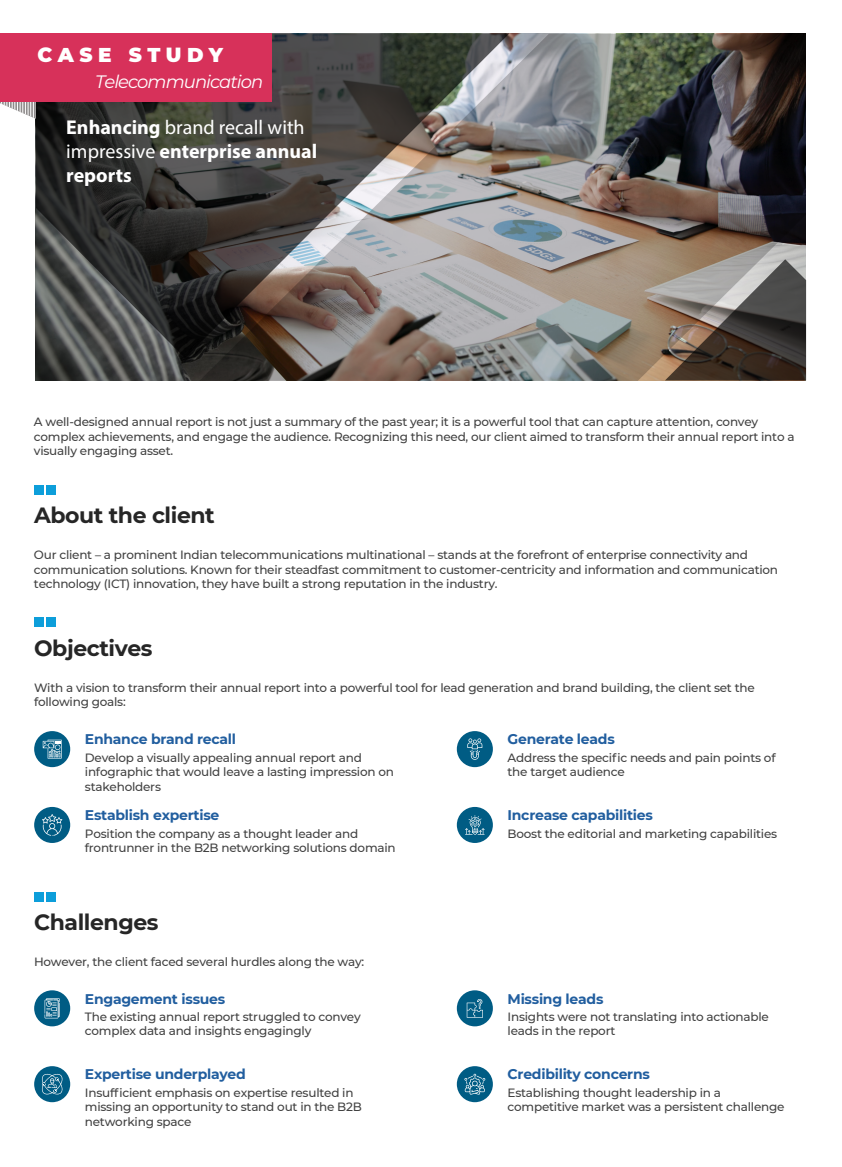
<style>
.page{position:relative;width:842px;height:1167px;background:#fff}
.page>*{position:absolute;margin:0;border:0;box-sizing:border-box;transform-origin:0 0}
.t1{font:700 22px "Montserrat";letter-spacing:-.02em;color:#262626}
.t2{font:700 20px/24px "Myriad Pro";color:#fff}
.t3{font:900 20px "Montserrat";letter-spacing:.27em;color:#fff}
.t4{font:italic 18px "Montserrat";letter-spacing:-.055em;color:#fff}
.t5{font:700 14px "Montserrat";letter-spacing:-.02em;color:#215e9f}
.t6{font:500 12px/14.4px "Montserrat";letter-spacing:-.02em;color:#414141}
.s1{font-weight:400}
</style>
<div class="page">
<svg style="left:36px;top:33px;width:474px;height:325px;background:#383937"></svg>
<img style="left:199px;top:34px;width:607px;height:347px">
<svg style="left:0;top:102px;width:36px;height:17px"></svg>
<hr style="left:36px;top:81px;width:1px;height:38px;background:#fff">
<hr style="left:33px;top:81px;width:1px;height:38px;background:#fff">
<hr style="left:30px;top:81px;width:1px;height:38px;background:#fff">
<hr style="left:28px;top:81px;width:1px;height:38px;background:#fff">
<hr style="left:25px;top:81px;width:1px;height:38px;background:#fff">
<hr style="left:23px;top:81px;width:1px;height:38px;background:#fff">
<hr style="left:20px;top:81px;width:1px;height:38px;background:#fff">
<hr style="left:17px;top:81px;width:1px;height:38px;background:#fff">
<hr style="left:15px;top:81px;width:1px;height:38px;background:#fff">
<hr style="left:12px;top:81px;width:1px;height:38px;background:#fff">
<hr style="left:1px;top:81px;width:1px;height:38px;background:#fff">
<hr style="left:4px;top:81px;width:1px;height:38px;background:#fff">
<hr style="left:7px;top:81px;width:1px;height:38px;background:#fff">
<hr style="left:9px;top:81px;width:1px;height:38px;background:#fff">
<svg style="left:665px;top:259px;width:141px;height:121px;background:#6a6159"></svg>
<div style="left:0;top:33px;width:271px;height:69px;background:#d7315a"></div>
<div style="left:34px;top:485px;width:10px;height:10px;background:#0d9eda"></div>
<div style="left:46px;top:485px;width:10px;height:10px;background:#0d9eda"></div>
<div style="left:34px;top:617px;width:10px;height:10px;background:#0d9eda"></div>
<div style="left:46px;top:617px;width:10px;height:10px;background:#0d9eda"></div>
<div style="left:34px;top:731px;width:36px;height:36px;background:#005c84;border-radius:50%"></div>
<div style="left:34px;top:807px;width:36px;height:36px;background:#005c84;border-radius:50%"></div>
<div style="left:457px;top:807px;width:36px;height:36px;background:#005c84;border-radius:50%"></div>
<div style="left:34px;top:892px;width:10px;height:10px;background:#0d9eda"></div>
<div style="left:46px;top:892px;width:10px;height:10px;background:#0d9eda"></div>
<div style="left:34px;top:990px;width:36px;height:36px;background:#005c84;border-radius:50%"></div>
<div style="left:457px;top:990px;width:36px;height:36px;background:#005c84;border-radius:50%"></div>
<div style="left:34px;top:1066px;width:36px;height:36px;background:#005c84;border-radius:50%"></div>
<div style="left:457px;top:1066px;width:36px;height:36px;background:#005c84;border-radius:50%"></div>
<svg style="left:45px;top:998px;width:15px;height:20px"></svg>
<div style="left:457px;top:731px;width:36px;height:36px;background:#005c84;border-radius:50%"></div>
<svg style="left:42px;top:814px;width:20px;height:22px"></svg>
<svg style="left:467px;top:738px;width:15px;height:22px"></svg>
<svg style="left:465px;top:815px;width:20px;height:20px"></svg>
<svg style="left:43px;top:740px;width:19px;height:19px"></svg>
<svg style="left:42px;top:1074px;width:21px;height:20px"></svg>
<svg style="left:467px;top:999px;width:16px;height:19px"></svg>
<svg style="left:464px;top:1074px;width:21px;height:21px"></svg>
<h2 class="t3" style="left:38px;top:40px;width:187px">CASE STUDY</h2>
<h3 class="t4" style="left:95px;top:69px;width:170px">Telecommunication</h3>
<h2 class="t2" style="left:66px;top:115px;width:252px">Enhancing <span class="s1">brand recall with impressive</span> enterprise annual reports</h2>
<p class="t6" style="left:34px;top:414px;width:762px">A well-designed annual report is not just a summary of the past year; it is a powerful tool that can capture attention, convey complex achievements, and engage the audience. Recognizing this need, our client aimed to transform their annual report into a visually engaging asset.</p>
<h1 class="t1" style="left:34px;top:500px;width:182px">About the client</h1>
<p class="t6" style="left:34px;top:547px;width:746px">Our client – a prominent Indian telecommunications multinational – stands at the forefront of enterprise connectivity and communication solutions. Known for their steadfast commitment to customer-centricity and information and communication technology (ICT) innovation, they have built a strong reputation in the industry.</p>
<h1 class="t1" style="left:34px;top:632px;width:120px">Objectives</h1>
<p class="t6" style="left:34px;top:680px;width:722px">With a vision to transform their annual report into a powerful tool for lead generation and brand building, the client set the following goals:</p>
<p class="t5" style="left:85px;top:729px;width:153px">Enhance brand recall</p>
<p class="t6" style="left:85px;top:750px;width:311px">Develop a visually appealing annual report and infographic that would leave a lasting impression on stakeholders</p>
<p class="t5" style="left:85px;top:805px;width:136px">Establish expertise</p>
<p class="t6" style="left:85px;top:826px;width:312px">Position the company as a thought leader and frontrunner in the B2B networking solutions domain</p>
<p class="t5" style="left:507px;top:729px;width:109px">Generate leads</p>
<p class="t6" style="left:507px;top:750px;width:269px">Address the specific needs and pain points of the target audience</p>
<p class="t5" style="left:507px;top:805px;width:147px">Increase capabilities</p>
<p class="t6" style="left:507px;top:826px;width:271px">Boost the editorial and marketing capabilities</p>
<h1 class="t1" style="left:34px;top:906px;width:126px">Challenges</h1>
<p class="t6" style="left:34px;top:954px;width:332px">However, the client faced several hurdles along the way:</p>
<p class="t5" style="left:85px;top:988px;width:142px">Engagement issues</p>
<p class="t6" style="left:85px;top:1009px;width:277px">The existing annual report struggled to convey complex data and insights engagingly</p>
<p class="t5" style="left:85px;top:1064px;width:162px">Expertise underplayed</p>
<p class="t6" style="left:85px;top:1085px;width:278px">Insufficient emphasis on expertise resulted in missing an opportunity to stand out in the B2B networking space</p>
<p class="t5" style="left:507px;top:988px;width:97px">Missing leads</p>
<p class="t6" style="left:507px;top:1009px;width:263px">Insights were not translating into actionable leads in the report</p>
<p class="t5" style="left:507px;top:1064px;width:144px">Credibility concerns</p>
<p class="t6" style="left:507px;top:1085px;width:278px">Establishing thought leadership in a competitive market was a persistent challenge</p>
</div>
